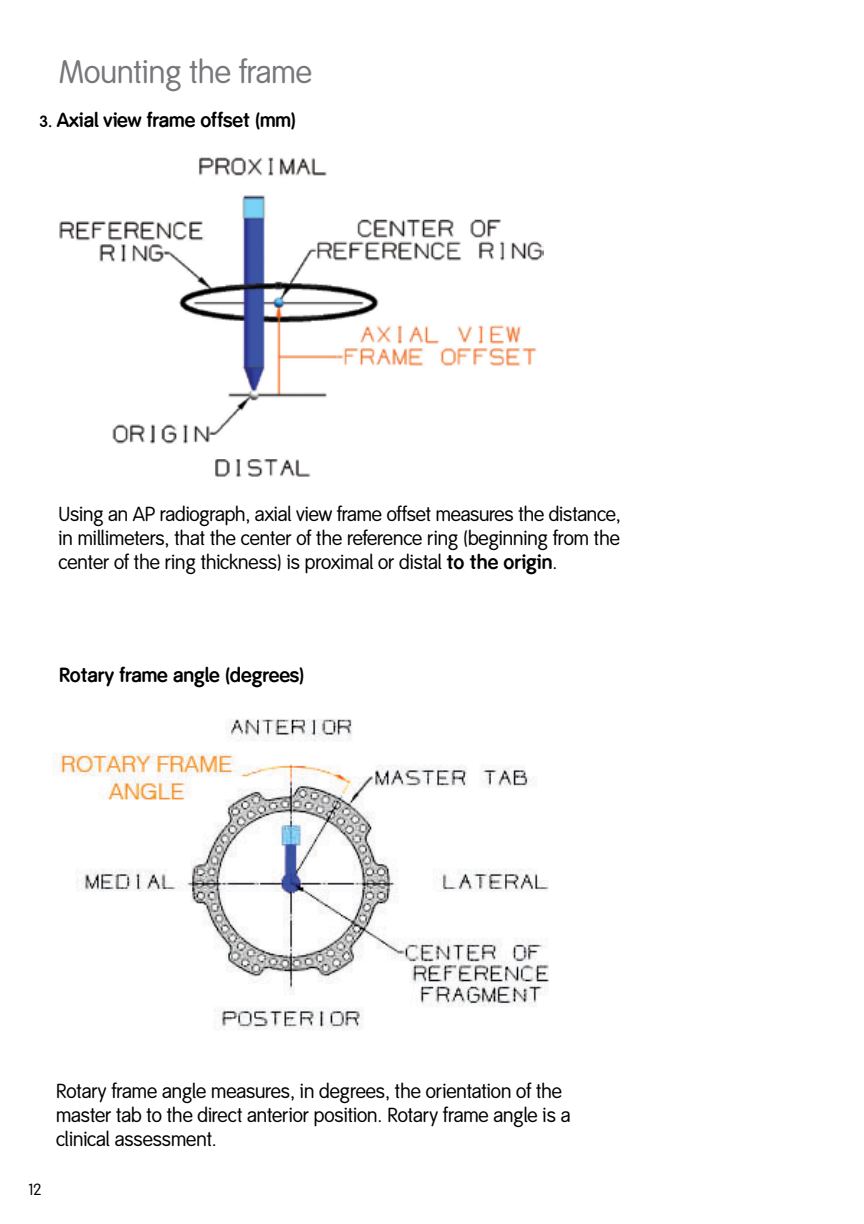
<style>
.page{position:relative;width:864px;height:1224px;background:#fff}
.page>*{position:absolute;margin:0;border:0;box-sizing:border-box;transform-origin:0 0}
.t1{font:32px "Smith&Nephew";color:#77787b}
.t2{font:20px/24px "Smith&Nephew";color:#000;text-align:justify}
.t3{font:700 20px "Smith&Nephew";color:#000}
.t4{font:16px "Smith&Nephew";color:#000}
.s1{font-size:16px}
.s2{font-weight:700}
</style>
<div class="page">
<img style="left:59px;top:157px;width:484px;height:320px">
<img style="left:53px;top:719px;width:496px;height:311px">
<h1 class="t1" style="left:59px;top:53px;width:255px">Mounting the frame</h1>
<p class="t3" style="left:40px;top:109px;width:258px"><span class="s1">3.</span> Axial view frame offset (mm)</p>
<p class="t2" style="left:59px;top:503px;width:564px">Using an AP radiograph, axial view frame offset measures the distance, in millimeters, that the center of the reference ring (beginning from the center of the ring thickness) is proximal or distal <span class="s2">to the origin</span>.</p>
<p class="t3" style="left:59px;top:664px;width:247px">Rotary frame angle (degrees)</p>
<p class="t4" style="left:29px;top:1180px;width:14px">12</p>
<p class="t2" style="left:56px;top:1080px;width:516px;text-align:left">Rotary frame angle measures, in degrees, the orientation of the master tab to the direct anterior position. Rotary frame angle is a clinical assessment.</p>
</div>
